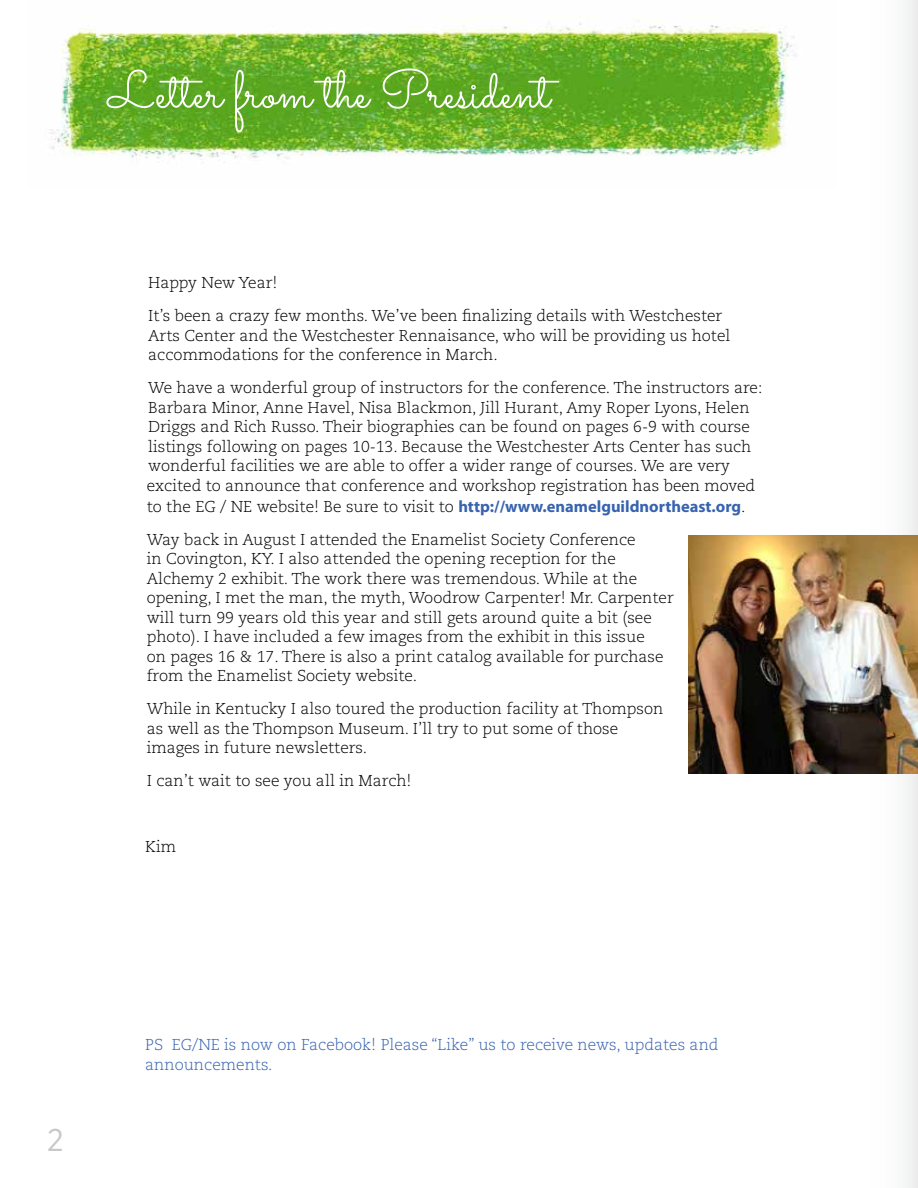
<style>
.page{position:relative;width:918px;height:1188px;background:#fff}
.page>*{position:absolute;margin:0;border:0;box-sizing:border-box;transform-origin:0 0}
.t1{font:52.5px "Sacramento";color:#fff}
.t2{font:31.5px "Gotham Narrow";color:#c7c8ca}
.t3{font:700 16.5px "Myriad Pro";color:#3763af}
.t4{font:300 15.75px/19.5px "Caecilia";color:#000}
.t5{font:300 15.75px/19.5px "Caecilia";color:#3763af}
.s1{font-family:"Caecilia";font-weight:300;font-size:15.75px;color:#000}
</style>
<div class="page">
<img style="left:49px;top:23px;width:747px;height:140px">
<div style="left:855px;top:0;width:63px;height:1188px;background:linear-gradient(to right,#fff,#f2f2f2)"></div>
<img style="left:688px;top:536px;width:230px;height:238px">
<h1 class="t1" style="left:108px;top:59px;width:443px">Letter from the President</h1>
<p class="t4" style="left:148px;top:267px;width:576px;line-height:33px">Happy New Year!<br>It’s been a crazy few months. We’ve been finalizing details with Westchester</p>
<p class="t4" style="left:148px;top:326px;width:584px">Arts Center and the Westchester Rennaisance, who will be providing us hotel accommodations for the conference in March.</p>
<p class="t4" style="left:147px;top:379px;width:617px">We have a wonderful group of instructors for the conference. The instructors are:<br>Barbara Minor, Anne Havel, Nisa Blackmon, Jill Hurant, Amy Roper Lyons, Helen Driggs and Rich Russo. Their biographies can be found on pages 6-9 with course listings following on pages 10-13. Because the Westchester Arts Center has such wonderful facilities we are able to offer a wider range of courses. We are very excited to announce that conference and workshop registration has been moved</p>
<p class="t3" style="left:147px;top:496px;width:600px"><span class="s1">to the EG / NE website! Be sure to visit to</span> http://www.enamelguildnortheast.org<span class="s1">.</span></p>
<p class="t4" style="left:147px;top:530px;width:528px">Way back in August I attended the Enamelist Society Conference<br>in Covington, KY. I also attended the opening reception for the Alchemy 2 exhibit. The work there was tremendous. While at the opening, I met the man, the myth, Woodrow Carpenter! Mr. Carpenter will turn 99 years old this year and still gets around quite a bit (see photo). I have included a few images from the exhibit in this issue<br>on pages 16 &amp; 17. There is also a print catalog available for purchase from the Enamelist Society website.</p>
<p class="t4" style="left:147px;top:699px;width:518px">While in Kentucky I also toured the production facility at Thompson as well as the Thompson Museum. I’ll try to put some of those images in future newsletters.</p>
<p class="t4" style="left:147px;top:771px;width:266px">I can’t wait to see you all in March!</p>
<p class="t4" style="left:145px;top:837px;width:32px">Kim</p>
<h2 class="t2" style="left:47px;top:1120px;width:18px">2</h2>
<p class="t5" style="left:145px;top:1035px;width:575px">PS EG/NE is now on Facebook! Please “Like” us to receive news, updates and announcements.</p>
</div>
